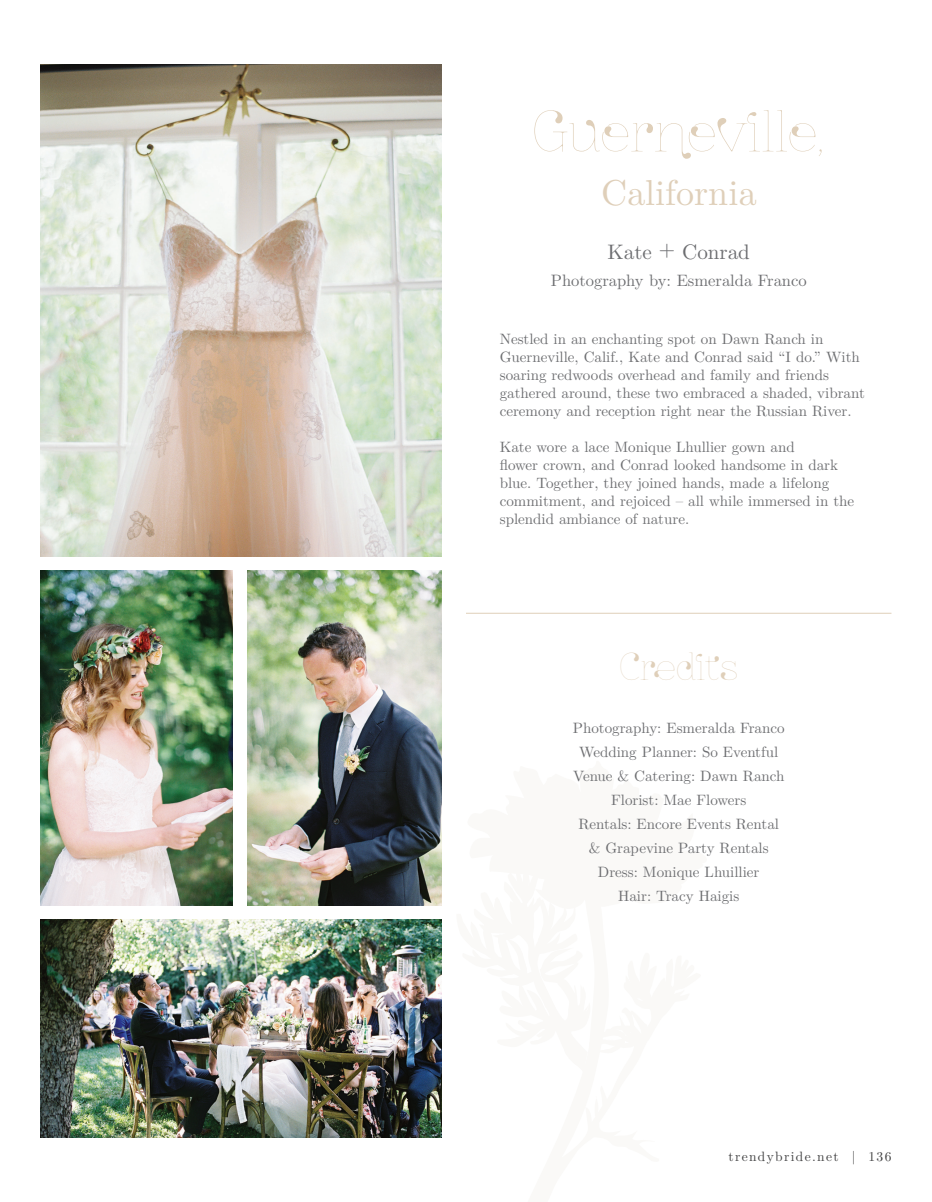
<style>
.page{position:relative;width:932px;height:1202px;background:#fff}
.page>*{position:absolute;margin:0;border:0;box-sizing:border-box;transform-origin:0 0}
.t1{font:54px "Znikomit No 24";color:#dfcfb9}
.t2{font:36px "LM Roman 10";color:#dfcfb9}
.t3{font:36px "Znikomit No 24";color:#dfcfb9}
.t4{font:21px "LM Roman 10";color:#6c6d70}
.t5{font:16.5px "LM Roman 10";color:#6c6d70}
.t6{font:15px/18px "LM Roman 10";color:#6c6d70}
.t7{font:13.5px "LM Roman 10";letter-spacing:.1em;color:#3e3e3f}
</style>
<div class="page">
<img style="left:40px;top:64px;width:401px;height:492px">
<img style="left:40px;top:919px;width:401px;height:218px">
<img style="left:248px;top:571px;width:193px;height:334px">
<img style="left:40px;top:571px;width:193px;height:334px">
<hr style="left:466px;top:613px;width:425px;height:1px;background:#dfcfb9">
<p class="t1" style="left:532px;top:97px;width:294px">Guerneville,</p>
<p class="t2" style="left:601px;top:165px;width:157px">California</p>
<p class="t4" style="left:607px;top:236px;width:144px">Kate + Conrad</p>
<p class="t5" style="left:550px;top:268px;width:257px">Photography by: Esmeralda Franco</p>
<p class="t6" style="left:500px;top:329px;width:366px">Nestled in an enchanting spot on Dawn Ranch in Guerneville, Calif., Kate and Conrad said “I do.” With soaring redwoods overhead and family and friends gathered around, these two embraced a shaded, vibrant ceremony and reception right near the Russian River.</p>
<p class="t6" style="left:500px;top:437px;width:356px">Kate wore a lace Monique Lhullier gown and<br>flower crown, and Conrad looked handsome in dark blue. Together, they joined hands, made a lifelong commitment, and rejoiced – all while immersed in the splendid ambiance of nature.</p>
<p class="t3" style="left:619px;top:643px;width:120px">Credits</p>
<p class="t6" style="left:573px;top:717px;width:213px">Photography: Esmeralda Franco</p>
<p class="t6" style="left:579px;top:741px;width:200px">Wedding Planner: So Eventful</p>
<p class="t6" style="left:573px;top:765px;width:213px">Venue &amp; Catering: Dawn Ranch</p>
<p class="t6" style="left:611px;top:789px;width:137px">Florist: Mae Flowers</p>
<p class="t6" style="left:578px;top:810px;width:202px;line-height:24px;text-align:center">Rentals: Encore Events Rental &amp; Grapevine Party Rentals</p>
<p class="t6" style="left:598px;top:861px;width:163px">Dress: Monique Lhuillier</p>
<p class="t6" style="left:618px;top:885px;width:123px">Hair: Tracy Haigis</p>
<p class="t7" style="left:728px;top:1146px;width:164px">trendybride.net | 136</p>
</div>
